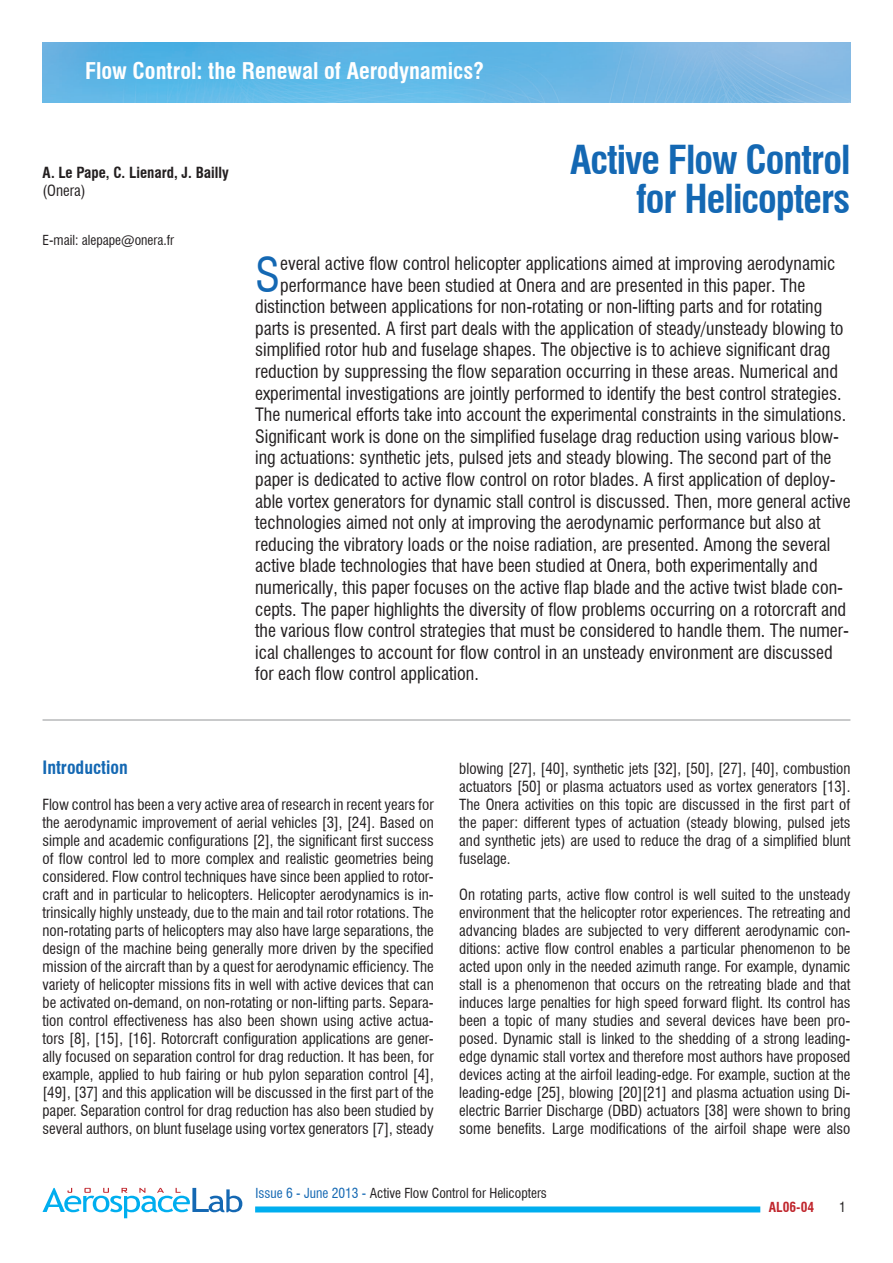
<style>
.page{position:relative;width:893px;height:1263px;background:#fff}
.page>*{position:absolute;margin:0;border:0;box-sizing:border-box;transform-origin:0 0}
.t1{font:condensed 46.8px "Swiss 721 BT";color:#1468b3}
.t2{font:700 condensed 39px/39px "Swiss 721 BT";letter-spacing:-.025em;color:#1468b3;text-align:right}
.t3{font:700 condensed 22.5px "Swiss 721 BT";color:#fff}
.t4{font:condensed 18px "Swiss 721 BT";color:#231f20}
.t5{font:700 condensed 18px "Swiss 721 BT";color:#1468b3}
.t6{font:condensed 15px/18px "Swiss 721 BT";color:#231f20;text-align:justify}
.t7{font:700 condensed 15px "Swiss 721 BT";color:#231f20}
.t8{font:condensed 13.5px "Swiss 721 BT";color:#231f20}
.t9{font:700 condensed 13.5px "Swiss 721 BT";color:#c0262d}
.s1{color:#1468b3}
</style>
<div class="page">
<div style="left:255px;top:1206px;width:505px;height:6px;background:#00aeef"></div>
<svg style="left:43px;top:1188px;width:199px;height:30px"></svg>
<img style="left:43px;top:43px;width:807px;height:59px">
<hr style="left:43px;top:720px;width:807px;height:1px;background:#939598">
<h3 class="t3" style="left:85px;top:57px;width:401px">Flow Control: the Renewal of Aerodynamics?</h3>
<p class="t7" style="left:43px;top:164px;width:188px">A. Le Pape, C. Lienard, J. Bailly</p>
<p class="t6" style="left:43px;top:182px;width:45px">(Onera)</p>
<p class="t8" style="left:43px;top:232px;width:133px">E-mail: alepape@onera.fr</p>
<h2 class="t2" style="left:570px;top:141px;width:282px">Active Flow Control for Helicopters</h2>
<h1 class="t1" style="left:255px;top:247px;width:27px">S</h1>
<p class="t4" style="left:280px;top:253px;width:557px">everal active flow control helicopter applications aimed at improving aerodynamic</p>
<p class="t4" style="left:280px;top:274px;width:527px">performance have been studied at Onera and are presented in this paper. The</p>
<p class="t4" style="left:255px;top:296px;width:569px">distinction between applications for non-rotating or non-lifting parts and for rotating</p>
<p class="t4" style="left:255px;top:317px;width:590px">parts is presented. A first part deals with the application of steady/unsteady blowing to</p>
<p class="t4" style="left:255px;top:339px;width:577px">simplified rotor hub and fuselage shapes. The objective is to achieve significant drag</p>
<p class="t4" style="left:255px;top:361px;width:584px">reduction by suppressing the flow separation occurring in these areas. Numerical and</p>
<p class="t4" style="left:255px;top:382px;width:588px">experimental investigations are jointly performed to identify the best control strategies.</p>
<p class="t4" style="left:255px;top:404px;width:592px">The numerical efforts take into account the experimental constraints in the simulations.</p>
<p class="t4" style="left:255px;top:425px;width:585px">Significant work is done on the simplified fuselage drag reduction using various blow-</p>
<p class="t4" style="left:255px;top:447px;width:578px">ing actuations: synthetic jets, pulsed jets and steady blowing. The second part of the</p>
<p class="t4" style="left:255px;top:469px;width:582px">paper is dedicated to active flow control on rotor blades. A first application of deploy-</p>
<p class="t4" style="left:255px;top:490px;width:597px">able vortex generators for dynamic stall control is discussed. Then, more general active</p>
<p class="t4" style="left:255px;top:512px;width:567px">technologies aimed not only at improving the aerodynamic performance but also at</p>
<p class="t4" style="left:255px;top:533px;width:577px">reducing the vibratory loads or the noise radiation, are presented. Among the several</p>
<p class="t4" style="left:255px;top:555px;width:564px">active blade technologies that have been studied at Onera, both experimentally and</p>
<p class="t4" style="left:255px;top:577px;width:590px">numerically, this paper focuses on the active flap blade and the active twist blade con-</p>
<p class="t4" style="left:255px;top:598px;width:592px">cepts. The paper highlights the diversity of flow problems occurring on a rotorcraft and</p>
<p class="t4" style="left:255px;top:620px;width:595px">the various flow control strategies that must be considered to handle them. The numer-</p>
<p class="t4" style="left:255px;top:641px;width:579px">ical challenges to account for flow control in an unsteady environment are discussed</p>
<p class="t4" style="left:255px;top:663px;width:225px">for each flow control application.</p>
<p class="t5" style="left:43px;top:757px;width:87px">Introduction</p>
<p class="t6" style="left:43px;top:796px;width:393px">Flow control has been a very active area of research in recent years for the aerodynamic improvement of aerial vehicles [3], [24]. Based on simple and academic configurations [2], the significant first success of flow control led to more complex and realistic geometries being considered. Flow control techniques have since been applied to rotor&shy;craft and in particular to helicopters. Helicopter aerodynamics is in&shy;trinsically highly unsteady, due to the main and tail rotor rotations. The non-rotating parts of helicopters may also have large separations, the design of the machine being generally more driven by the specified mission of the aircraft than by a quest for aerodynamic efficiency. The variety of helicopter missions fits in well with active devices that can be activated on-demand, on non-rotating or non-lifting parts. Separa&shy;tion control effectiveness has also been shown using active actua&shy;tors [8], [15], [16]. Rotorcraft configuration applications are gener&shy;ally focused on separation control for drag reduction. It has been, for example, applied to hub fairing or hub pylon separation control [4], [49], [37] and this application will be discussed in the first part of the paper. Separation control for drag reduction has also been studied by several authors, on blunt fuselage using vortex generators [7], steady</p>
<p class="t6" style="left:459px;top:760px;width:393px">blowing [27], [40], synthetic jets [32], [50], [27], [40], combustion actuators [50] or plasma actuators used as vortex generators [13].<br>The Onera activities on this topic are discussed in the first part of the paper: different types of actuation (steady blowing, pulsed jets and synthetic jets) are used to reduce the drag of a simplified blunt fuselage.</p>
<p class="t6" style="left:459px;top:886px;width:393px">On rotating parts, active flow control is well suited to the unsteady environment that the helicopter rotor experiences. The retreating and advancing blades are subjected to very different aerodynamic con&shy;ditions: active flow control enables a particular phenomenon to be acted upon only in the needed azimuth range. For example, dynamic stall is a phenomenon that occurs on the retreating blade and that induces large penalties for high speed forward flight. Its control has been a topic of many studies and several devices have been pro&shy;posed. Dynamic stall is linked to the shedding of a strong leading&shy;edge dynamic stall vortex and therefore most authors have proposed devices acting at the airfoil leading-edge. For example, suction at the leading-edge [25], blowing [20][21] and plasma actuation using Di&shy;electric Barrier Discharge (DBD) actuators [38] were shown to bring some benefits. Large modifications of the airfoil shape were also</p>
<p class="t8" style="left:255px;top:1185px;width:293px"><span class="s1">Issue 6 - June 2013 -</span> Active Flow Control for Helicopters</p>
<p class="t9" style="left:769px;top:1199px;width:47px">AL06-04</p>
<p class="t8" style="left:839px;top:1199px;width:8px">1</p>
</div>
